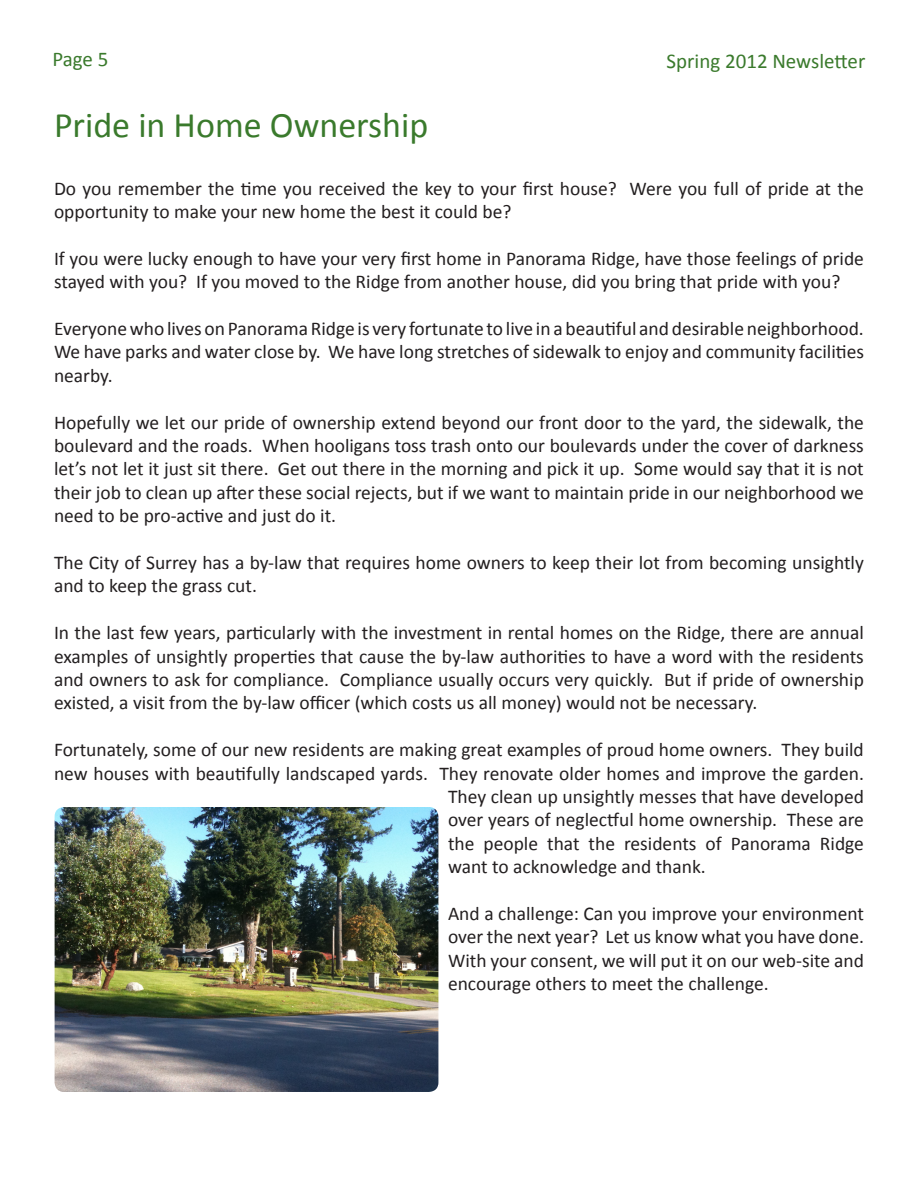
<style>
.page{position:relative;width:918px;height:1188px;background:#fff}
.page>*{position:absolute;margin:0;border:0;box-sizing:border-box;transform-origin:0 0}
.t1{font:36px "Calibri";color:#3a7a2c}
.t2{font:21px "Calibri";color:#3a7a2c}
.t3{font:19.5px/23.4px "Calibri";color:#231f20;text-align:justify}
</style>
<div class="page">
<img style="left:56px;top:808px;width:381px;height:283px">
<div style="left:45px;top:797px;width:403px;height:305px;border:10px solid #fff;border-radius:14px"></div>
<p class="t2" style="left:52px;top:46px;width:58px">Page 5</p>
<p class="t2" style="left:667px;top:47px;width:200px">Spring 2012 Newsletter</p>
<p class="t1" style="left:54px;top:103px;width:376px">Pride in Home Ownership</p>
<p class="t3" style="left:54px;top:177px;width:811px">Do you remember the time you received the key to your first house? Were you full of pride at the opportunity to make your new home the best it could be?</p>
<p class="t3" style="left:54px;top:247px;width:811px">If you were lucky enough to have your very first home in Panorama Ridge, have those feelings of pride stayed with you? If you moved to the Ridge from another house, did you bring that pride with you?</p>
<p class="t3" style="left:54px;top:317px;width:812px">Everyone who lives on Panorama Ridge is very fortunate to live in a beautiful and desirable neighborhood.<br>We have parks and water close by. We have long stretches of sidewalk to enjoy and community facilities nearby.</p>
<p class="t3" style="left:54px;top:411px;width:811px">Hopefully we let our pride of ownership extend beyond our front door to the yard, the sidewalk, the boulevard and the roads. When hooligans toss trash onto our boulevards under the cover of darkness let’s not let it just sit there. Get out there in the morning and pick it up. Some would say that it is not their job to clean up after these social rejects, but if we want to maintain pride in our neighborhood we need to be pro-active and just do it.</p>
<p class="t3" style="left:54px;top:551px;width:811px">The City of Surrey has a by-law that requires home owners to keep their lot from becoming unsightly and to keep the grass cut.</p>
<p class="t3" style="left:54px;top:621px;width:811px">In the last few years, particularly with the investment in rental homes on the Ridge, there are annual examples of unsightly properties that cause the by-law authorities to have a word with the residents and owners to ask for compliance. Compliance usually occurs very quickly. But if pride of ownership existed, a visit from the by-law officer (which costs us all money) would not be necessary.</p>
<p class="t3" style="left:54px;top:738px;width:811px">Fortunately, some of our new residents are making great examples of proud home owners. They build</p>
<p class="t3" style="left:54px;top:762px;width:811px">new houses with beautifully landscaped yards. They renovate older homes and improve the garden.</p>
<p class="t3" style="left:448px;top:785px;width:417px">They clean up unsightly messes that have developed</p>
<p class="t3" style="left:448px;top:808px;width:417px">over years of neglectful home ownership. These are</p>
<p class="t3" style="left:448px;top:832px;width:417px">the people that the residents of Panorama Ridge</p>
<p class="t3" style="left:448px;top:855px;width:259px">want to acknowledge and thank.</p>
<p class="t3" style="left:448px;top:902px;width:417px">And a challenge: Can you improve your environment over the next year? Let us know what you have done.<br>With your consent, we will put it on our web-site and encourage others to meet the challenge.</p>
</div>
